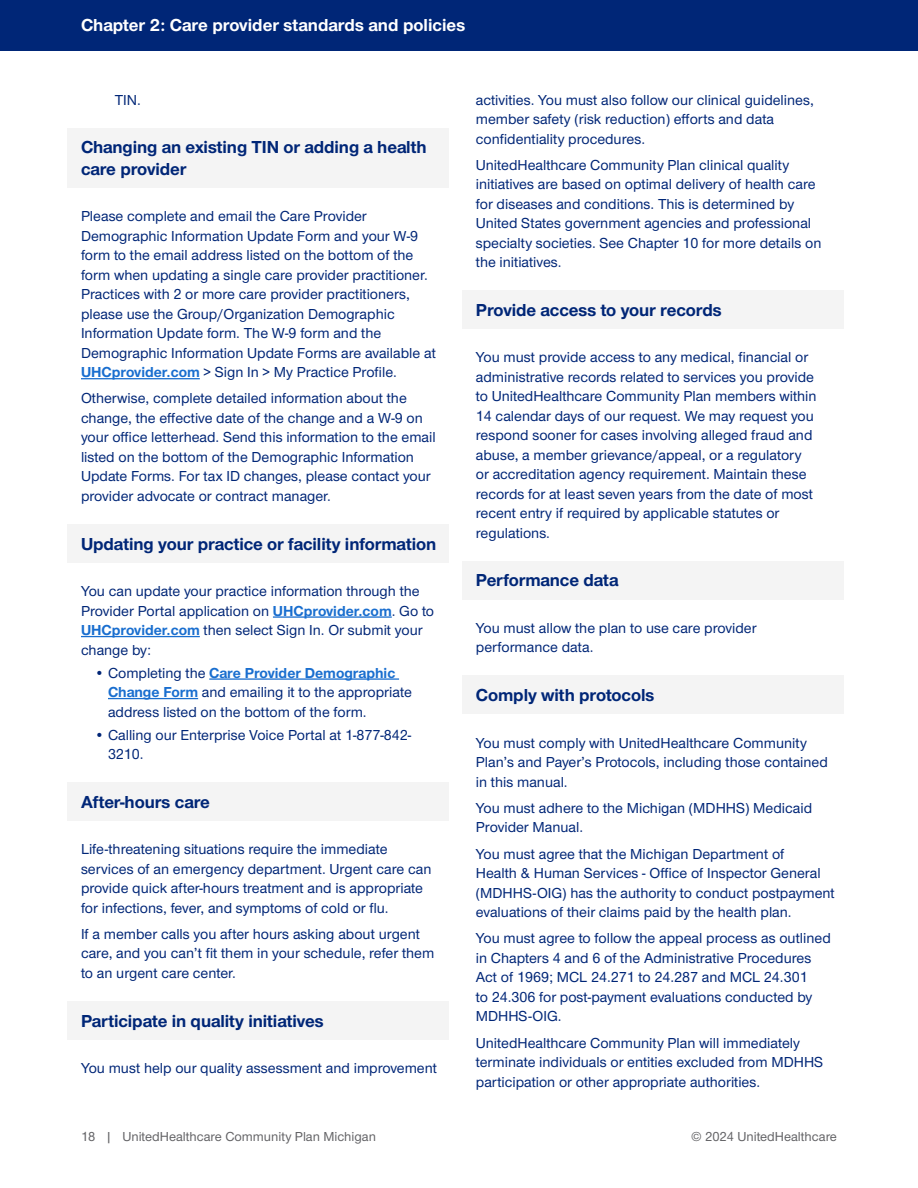
<style>
.page{position:relative;width:918px;height:1188px;background:#fff}
.page>*{position:absolute;margin:0;border:0;box-sizing:border-box;transform-origin:0 0}
.BLUE_SUBHEAD{font:700 18px/21.6px "UHC Sans";letter-spacing:-.005em;color:#002677}
.t1{font:700 18px "UHC Sans";color:#fff}
.BODY{font:500 15px/19.5px "UHC Sans";color:#002677}
.t2{font:13.5px "UHC Sans";color:#636366}
.s1{font-weight:700;color:#196ecf}
</style>
<div class="page">
<div style="left:0;top:0;width:918px;height:51px;background:#002677"></div>
<div style="left:68px;top:128px;width:381px;height:59px;background:#f4f4f4"></div>
<hr style="left:81px;top:378px;width:119px;height:1px;background:#196ecf">
<div style="left:68px;top:524px;width:381px;height:38px;background:#f4f4f4"></div>
<hr style="left:273px;top:616px;width:119px;height:2px;background:#196ecf">
<hr style="left:81px;top:636px;width:119px;height:1px;background:#196ecf">
<hr style="left:209px;top:678px;width:190px;height:2px;background:#196ecf">
<hr style="left:108px;top:698px;width:90px;height:1px;background:#196ecf">
<div style="left:68px;top:782px;width:381px;height:38px;background:#f4f4f4"></div>
<div style="left:68px;top:1001px;width:381px;height:38px;background:#f4f4f4"></div>
<div style="left:462px;top:290px;width:382px;height:39px;background:#f4f4f4"></div>
<div style="left:462px;top:561px;width:382px;height:38px;background:#f4f4f4"></div>
<div style="left:462px;top:676px;width:382px;height:38px;background:#f4f4f4"></div>
<p class="t1" style="left:81px;top:13px;width:386px">Chapter 2: Care provider standards and policies</p>
<p class="BODY" style="left:115px;top:89px;width:28px">TIN.</p>
<p class="BLUE_SUBHEAD" style="left:81px;top:136px;width:347px">Changing an existing TIN or adding a health care provider</p>
<p class="BODY" style="left:81px;top:206px;width:356px">Please complete and email the Care Provider Demographic Information Update Form and your W-9 form to the email address listed on the bottom of the form when updating a single care provider practitioner.<br>Practices with 2 or more care provider practitioners, please use the Group/Organization Demographic Information Update form. The W-9 form and the Demographic Information Update Forms are available at <span class="s1">UHCprovider.com</span> &gt; Sign In &gt; My Practice Profile.</p>
<p class="BODY" style="left:81px;top:388px;width:356px">Otherwise, complete detailed information about the change, the effective date of the change and a W-9 on your office letterhead. Send this information to the email listed on the bottom of the Demographic Information Update Forms. For tax ID changes, please contact your provider advocate or contract manager.</p>
<p class="BLUE_SUBHEAD" style="left:81px;top:532px;width:357px">Updating your practice or facility information</p>
<p class="BODY" style="left:81px;top:581px;width:355px">You can update your practice information through the Provider Portal application on <span class="s1">UHCprovider.com</span>. Go to <span class="s1">UHCprovider.com</span> then select Sign In. Or submit your change by:</p>
<p class="BODY" style="left:108px;top:662px;width:305px;text-indent:-14px">• Completing the <span class="s1">Care Provider Demographic<br>Change Form</span> and emailing it to the appropriate address listed on the bottom of the form.</p>
<p class="BODY" style="left:108px;top:724px;width:305px;text-indent:-14px">• Calling our Enterprise Voice Portal at 1-877-842-<br>3210.</p>
<p class="BLUE_SUBHEAD" style="left:81px;top:790px;width:130px">After-hours care</p>
<p class="BODY" style="left:81px;top:839px;width:352px">Life-threatening situations require the immediate services of an emergency department. Urgent care can provide quick after-hours treatment and is appropriate for infections, fever, and symptoms of cold or flu.</p>
<p class="BODY" style="left:81px;top:924px;width:355px">If a member calls you after hours asking about urgent care, and you can’t fit them in your schedule, refer them to an urgent care center.</p>
<p class="BLUE_SUBHEAD" style="left:81px;top:1009px;width:244px">Participate in quality initiatives</p>
<p class="BODY" style="left:81px;top:1058px;width:358px">You must help our quality assessment and improvement</p>
<p class="BODY" style="left:476px;top:89px;width:340px">activities. You must also follow our clinical guidelines, member safety (risk reduction) efforts and data confidentiality procedures.</p>
<p class="BODY" style="left:476px;top:154px;width:347px">UnitedHealthcare Community Plan clinical quality initiatives are based on optimal delivery of health care for diseases and conditions. This is determined by United States government agencies and professional specialty societies. See Chapter 10 for more details on the initiatives.</p>
<p class="BLUE_SUBHEAD" style="left:476px;top:298px;width:247px">Provide access to your records</p>
<p class="BODY" style="left:476px;top:347px;width:342px">You must provide access to any medical, financial or administrative records related to services you provide to UnitedHealthcare Community Plan members within 14 calendar days of our request. We may request you respond sooner for cases involving alleged fraud and abuse, a member grievance/appeal, or a regulatory or accreditation agency requirement. Maintain these records for at least seven years from the date of most recent entry if required by applicable statutes or regulations.</p>
<p class="BLUE_SUBHEAD" style="left:476px;top:569px;width:144px">Performance data</p>
<p class="BODY" style="left:476px;top:618px;width:282px">You must allow the plan to use care provider performance data.</p>
<p class="BLUE_SUBHEAD" style="left:476px;top:684px;width:180px">Comply with protocols</p>
<p class="BODY" style="left:476px;top:732px;width:354px">You must comply with UnitedHealthcare Community<br>Plan’s and Payer’s Protocols, including those contained in this manual.</p>
<p class="BODY" style="left:476px;top:797px;width:338px">You must adhere to the Michigan (MDHHS) Medicaid<br>Provider Manual.</p>
<p class="BODY" style="left:476px;top:843px;width:360px">You must agree that the Michigan Department of<br>Health &amp; Human Services - Office of Inspector General (MDHHS-OIG) has the authority to conduct postpayment evaluations of their claims paid by the health plan.</p>
<p class="BODY" style="left:476px;top:928px;width:356px">You must agree to follow the appeal process as outlined in Chapters 4 and 6 of the Administrative Procedures Act of 1969; MCL 24.271 to 24.287 and MCL 24.301<br>to 24.306 for post-payment evaluations conducted by MDHHS-OIG.</p>
<p class="BODY" style="left:476px;top:1032px;width:349px">UnitedHealthcare Community Plan will immediately terminate individuals or entities excluded from MDHHS participation or other appropriate authorities.</p>
<p class="t2" style="left:81px;top:1128px;width:297px">18 | UnitedHealthcare Community Plan Michigan</p>
<p class="t2" style="left:691px;top:1128px;width:147px">© 2024 UnitedHealthcare</p>
</div>
